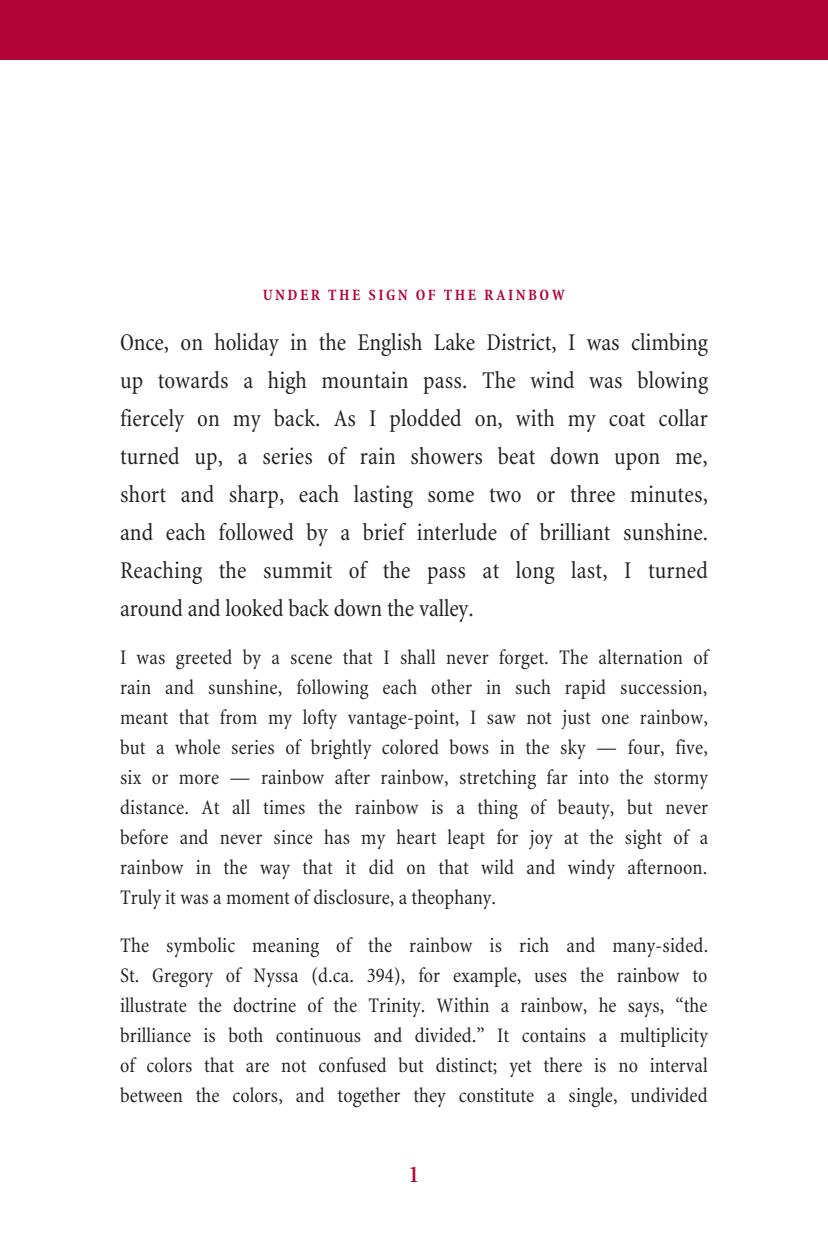
<style>
.page{position:relative;width:828px;height:1260px;background:#fff}
.page>*{position:absolute;margin:0;border:0;box-sizing:border-box;transform-origin:0 0}
._04_LEAD_IN_TEXT{font:condensed 24.4px/38px "Minion";letter-spacing:-.005em;color:#231f20;text-align:justify}
.t1{font:600 24px "Minion";color:#b30437}
._3_LECTURE_TEXT{font:condensed 21px/30px "Minion";letter-spacing:.005em;color:#231f20;text-align:justify}
._2_SUBTITILE_HEAD{font:700 condensed 16px "Minion";letter-spacing:.15em;color:#b30437}
</style>
<div class="page">
<div style="left:0;top:0;width:828px;height:60px;background:#b30437"></div>
<p class="_2_SUBTITILE_HEAD" style="left:263px;top:286px;width:304px">UNDER THE SIGN OF THE RAINBOW</p>
<p class="_04_LEAD_IN_TEXT" style="left:120px;top:324px;width:590px">Once, on holiday in the English Lake District, I was climbing up towards a high mountain pass. The wind was blowing fiercely on my back. As I plodded on, with my coat collar turned up, a series of rain showers beat down upon me, short and sharp, each lasting some two or three minutes, and each followed by a brief interlude of brilliant sunshine.<br>Reaching the summit of the pass at long last, I turned around and looked back down the valley.</p>
<p class="_3_LECTURE_TEXT" style="left:120px;top:643px;width:590px">I was greeted by a scene that I shall never forget. The alternation of rain and sunshine, following each other in such rapid succession, meant that from my lofty vantage-point, I saw not just one rainbow, but a whole series of brightly colored bows in the sky — four, five, six or more — rainbow after rainbow, stretching far into the stormy distance. At all times the rainbow is a thing of beauty, but never before and never since has my heart leapt for joy at the sight of a rainbow in the way that it did on that wild and windy afternoon.<br>Truly it was a moment of disclosure, a theophany.</p>
<p class="_3_LECTURE_TEXT" style="left:120px;top:931px;width:590px">The symbolic meaning of the rainbow is rich and many-sided.<br>St. Gregory of Nyssa (d.ca. 394), for example, uses the rainbow to illustrate the doctrine of the Trinity. Within a rainbow, he says, “the brilliance is both continuous and divided.” It contains a multiplicity of colors that are not confused but distinct; yet there is no interval between the colors, and together they constitute a single, undivided</p>
<p class="t1" style="left:408px;top:1162px;width:13px">1</p>
</div>
